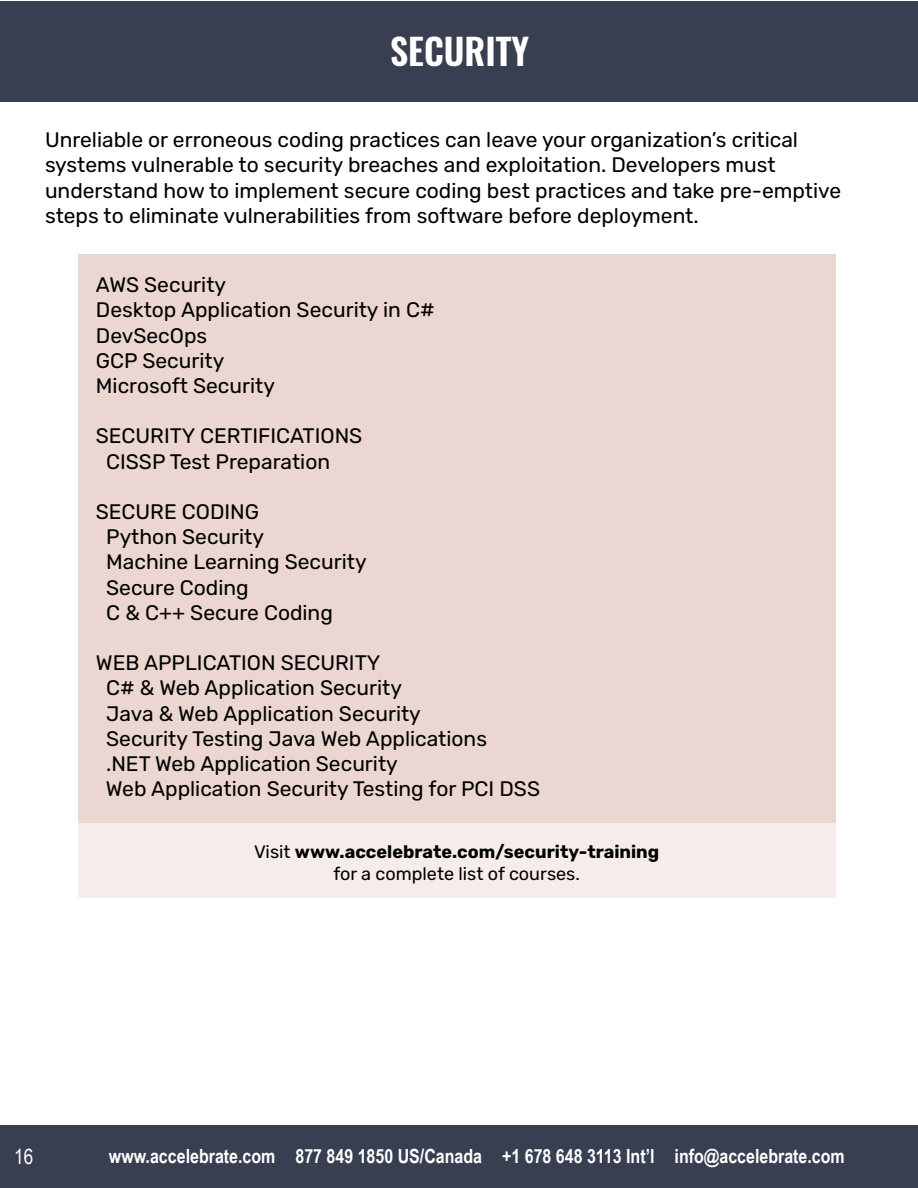
<style>
.page{position:relative;width:918px;height:1188px;background:#fff}
.page>*{position:absolute;margin:0;border:0;box-sizing:border-box;transform-origin:0 0}
.t1{font:600 36px "Oswald";color:#fff}
.t2{font:21px/25.2px "Rubik";color:#000}
.t3{font:21px "Arial Narrow";color:#fff}
.t4{font:700 19.5px "Arial Narrow";color:#fff}
.t5{font:700 18px/21.6px "Rubik";color:#000;text-align:center}
.s1{font-weight:400}
</style>
<div class="page">
<div style="left:1px;top:1px;width:917px;height:101px;background:#373f50"></div>
<div style="left:78px;top:255px;width:757px;height:568px;background:#ecd6d1"></div>
<div style="left:78px;top:823px;width:757px;height:75px;background:#f6edeb"></div>
<div style="left:0;top:1125px;width:918px;height:62px;background:#373f50"></div>
<p class="t1" style="left:390px;top:26px;width:141px">SECURITY</p>
<p class="t2" style="left:45px;top:128px;width:798px">Unreliable or erroneous coding practices can leave your organization’s critical systems vulnerable to security breaches and exploitation. Developers must understand how to implement secure coding best practices and take pre-emptive steps to eliminate vulnerabilities from software before deployment.</p>
<p class="t2" style="left:96px;top:273px;width:132px">AWS Security</p>
<p class="t2" style="left:96px;top:298px;width:340px">Desktop Application Security in C#</p>
<p class="t2" style="left:96px;top:323px;width:181px">DevSecOps<br>GCP Security<br>Microsoft Security</p>
<p class="t2" style="left:96px;top:424px;width:268px">SECURITY CERTIFICATIONS</p>
<p class="t2" style="left:106px;top:449px;width:225px">CISSP Test Preparation</p>
<p class="t2" style="left:96px;top:500px;width:165px">SECURE CODING</p>
<p class="t2" style="left:106px;top:525px;width:159px">Python Security</p>
<p class="t2" style="left:106px;top:550px;width:262px">Machine Learning Security</p>
<p class="t2" style="left:106px;top:575px;width:144px">Secure Coding</p>
<p class="t2" style="left:106px;top:601px;width:228px">C &amp; C++ Secure Coding</p>
<p class="t2" style="left:96px;top:651px;width:286px">WEB APPLICATION SECURITY</p>
<p class="t2" style="left:106px;top:676px;width:297px">C# &amp; Web Application Security</p>
<p class="t2" style="left:106px;top:701px;width:316px">Java &amp; Web Application Security</p>
<p class="t2" style="left:106px;top:727px;width:382px">Security Testing Java Web Applications</p>
<p class="t2" style="left:106px;top:752px;width:293px">.NET Web Application Security</p>
<p class="t2" style="left:106px;top:777px;width:436px">Web Application Security Testing for PCI DSS</p>
<p class="t5" style="left:254px;top:841px;width:407px"><span class="s1">Visit</span> www.accelebrate.com/security-training <span class="s1">for a complete list of courses.</span></p>
<p class="t3" style="left:14px;top:1141px;width:21px">16</p>
<p class="t4" style="left:109px;top:1142px;width:737px">www.accelebrate.com 877 849 1850 US/Canada +1 678 648 3113 Int’l info@accelebrate.com</p>
</div>
